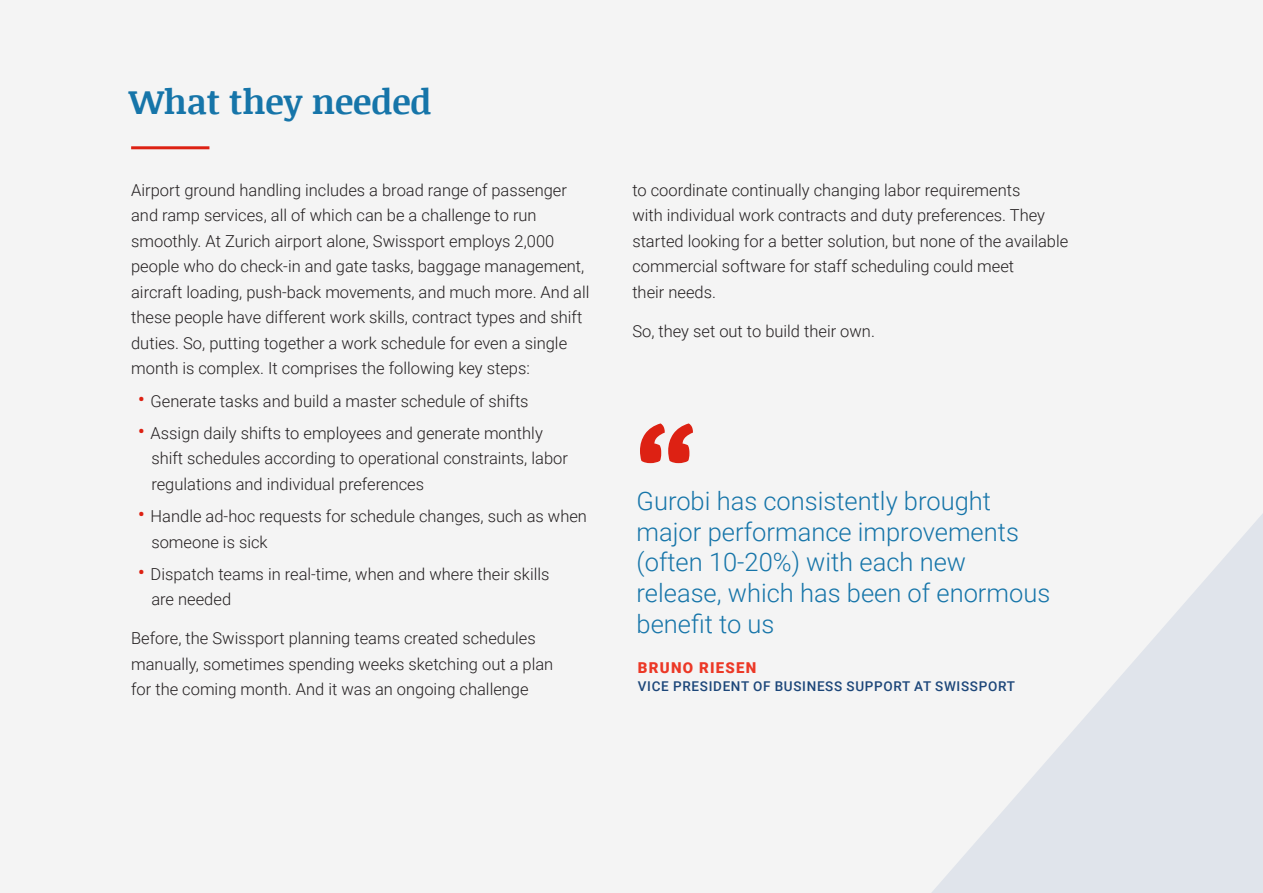
<style>
.page{position:relative;width:1263px;height:893px;background:#f4f4f4}
.page>*{position:absolute;margin:0;border:0;box-sizing:border-box;transform-origin:0 0}
.Body_Text{font:700 34.5px "Noticia Text";color:#1675a9}
.Body_Text-2{font:300 25.5px/30.6px "Roboto";color:#1675a9}
.Body_Grey_NEW{font:300 16.5px/25.5px "Roboto";color:#231f20}
.Body_Text-3{font:900 15px "Roboto";letter-spacing:.085em;color:#ec3826}
.Body_Text-4{font:500 13.5px "Roboto";letter-spacing:.05em;color:#1c4679}
.s1{font-size:22.5px;color:#dd2113}
</style>
<div class="page">
<svg style="left:932px;top:514px;width:331px;height:379px;fill:#e0e4eb"></svg>
<hr style="left:131px;top:146px;width:78px;height:3px;background:#dd2113">
<svg style="left:640px;top:423px;width:53px;height:40px"></svg>
<p class="Body_Text" style="left:129px;top:77px;width:304px">What they needed</p>
<p class="Body_Grey_NEW" style="left:131px;top:177px;width:460px">Airport ground handling includes a broad range of passenger and ramp services, all of which can be a challenge to run smoothly. At Zurich airport alone, Swissport employs 2,000 people who do check-in and gate tasks, baggage management, aircraft loading, push-back movements, and much more. And all these people have different work skills, contract types and shift duties. So, putting together a work schedule for even a single month is complex. It comprises the following key steps:</p>
<p class="Body_Grey_NEW" style="left:138px;top:387px;width:392px"><span class="s1">•</span> Generate tasks and build a master schedule of shifts</p>
<p class="Body_Grey_NEW" style="left:151px;top:420px;width:418px;text-indent:-14px"><span class="s1">•</span> Assign daily shifts to employees and generate monthly shift schedules according to operational constraints, labor regulations and individual preferences</p>
<p class="Body_Grey_NEW" style="left:151px;top:503px;width:437px;text-indent:-14px"><span class="s1">•</span> Handle ad-hoc requests for schedule changes, such as when someone is sick</p>
<p class="Body_Grey_NEW" style="left:151px;top:561px;width:400px;text-indent:-14px"><span class="s1">•</span> Dispatch teams in real-time, when and where their skills are needed</p>
<p class="Body_Grey_NEW" style="left:131px;top:625px;width:424px">Before, the Swissport planning teams created schedules manually, sometimes spending weeks sketching out a plan for the coming month. And it was an ongoing challenge</p>
<p class="Body_Grey_NEW" style="left:632px;top:177px;width:437px">to coordinate continually changing labor requirements<br>with individual work contracts and duty preferences. They started looking for a better solution, but none of the available commercial software for staff scheduling could meet<br>their needs.</p>
<p class="Body_Grey_NEW" style="left:632px;top:318px;width:244px">So, they set out to build their own.</p>
<p class="Body_Text-2" style="left:637px;top:485px;width:415px">Gurobi has consistently brought major performance improvements (often 10-20%) with each new release, which has been of enormous benefit to us</p>
<p class="Body_Text-3" style="left:638px;top:657px;width:120px">BRUNO RIESEN</p>
<p class="Body_Text-4" style="left:638px;top:677px;width:379px">VICE PRESIDENT OF BUSINESS SUPPORT AT SWISSPORT</p>
</div>
